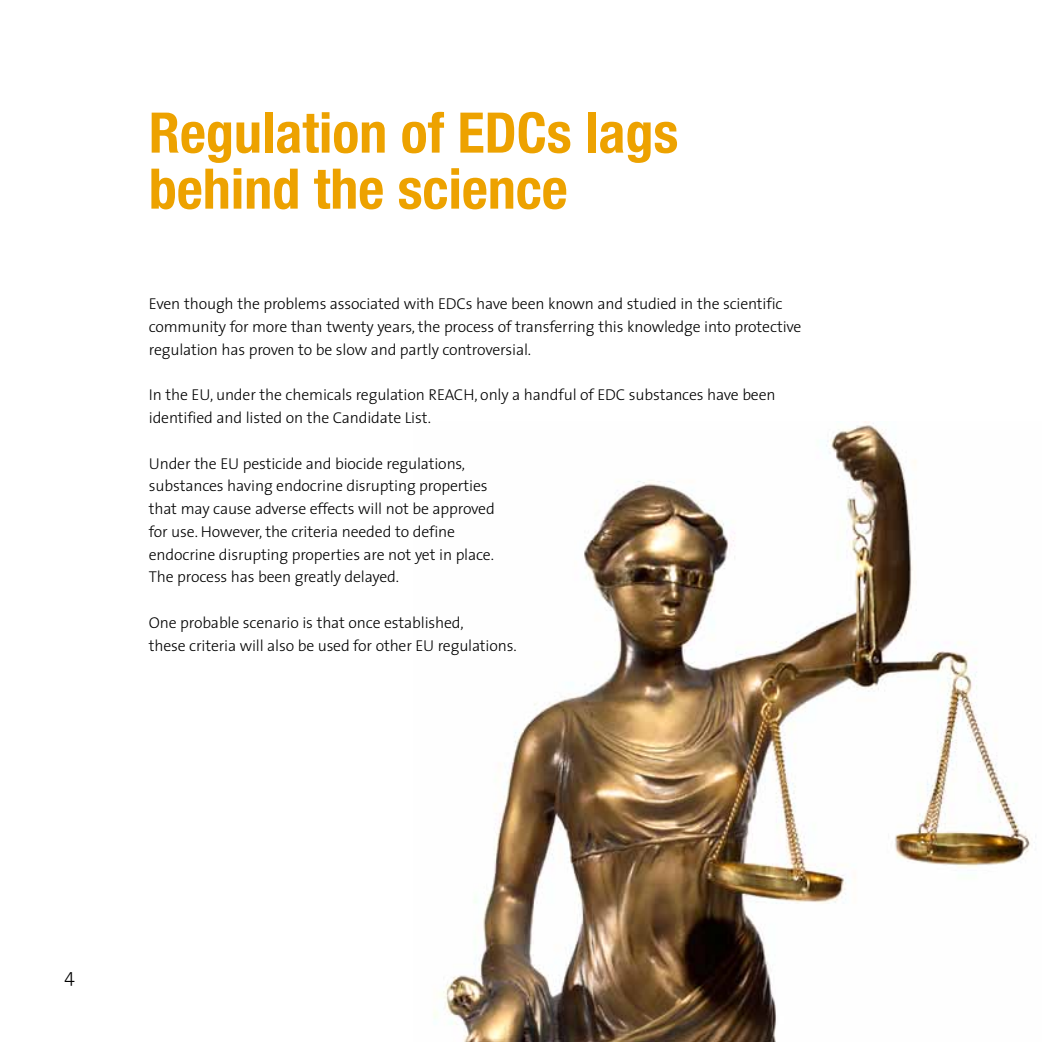
<style>
.page{position:relative;width:1042px;height:1042px;background:#fff}
.page>*{position:absolute;margin:0;border:0;box-sizing:border-box;transform-origin:0 0}
.t1{font:700 condensed 56px/56px "Helvetica Neue";color:#eda200}
.t2{font:300 19.25px "The Sans";color:#000}
.t3{font:300 15.75px/22.8px "The Sans";letter-spacing:-.01em;color:#000}
</style>
<div class="page">
<img style="left:433px;top:422px;width:603px;height:620px">
<h1 class="t1" style="left:149px;top:104px;width:531px">Regulation of EDCs lags behind the science</h1>
<p class="t3" style="left:149px;top:292px;width:654px">Even though the problems associated with EDCs have been known and studied in the scientific community for more than twenty years, the process of transferring this knowledge into protective regulation has proven to be slow and partly controversial.</p>
<p class="t3" style="left:149px;top:383px;width:628px">In the EU, under the chemicals regulation REACH, only a handful of EDC substances have been identified and listed on the Candidate List.</p>
<p class="t3" style="left:149px;top:451px;width:347px">Under the EU pesticide and biocide regulations, substances having endocrine disrupting properties that may cause adverse effects will not be approved for use. However, the criteria needed to define endocrine disrupting properties are not yet in place.<br>The process has been greatly delayed.</p>
<p class="t3" style="left:149px;top:610px;width:369px">One probable scenario is that once established,<br>these criteria will also be used for other EU regulations.</p>
<p class="t2" style="left:64px;top:959px;width:12px">4</p>
</div>
